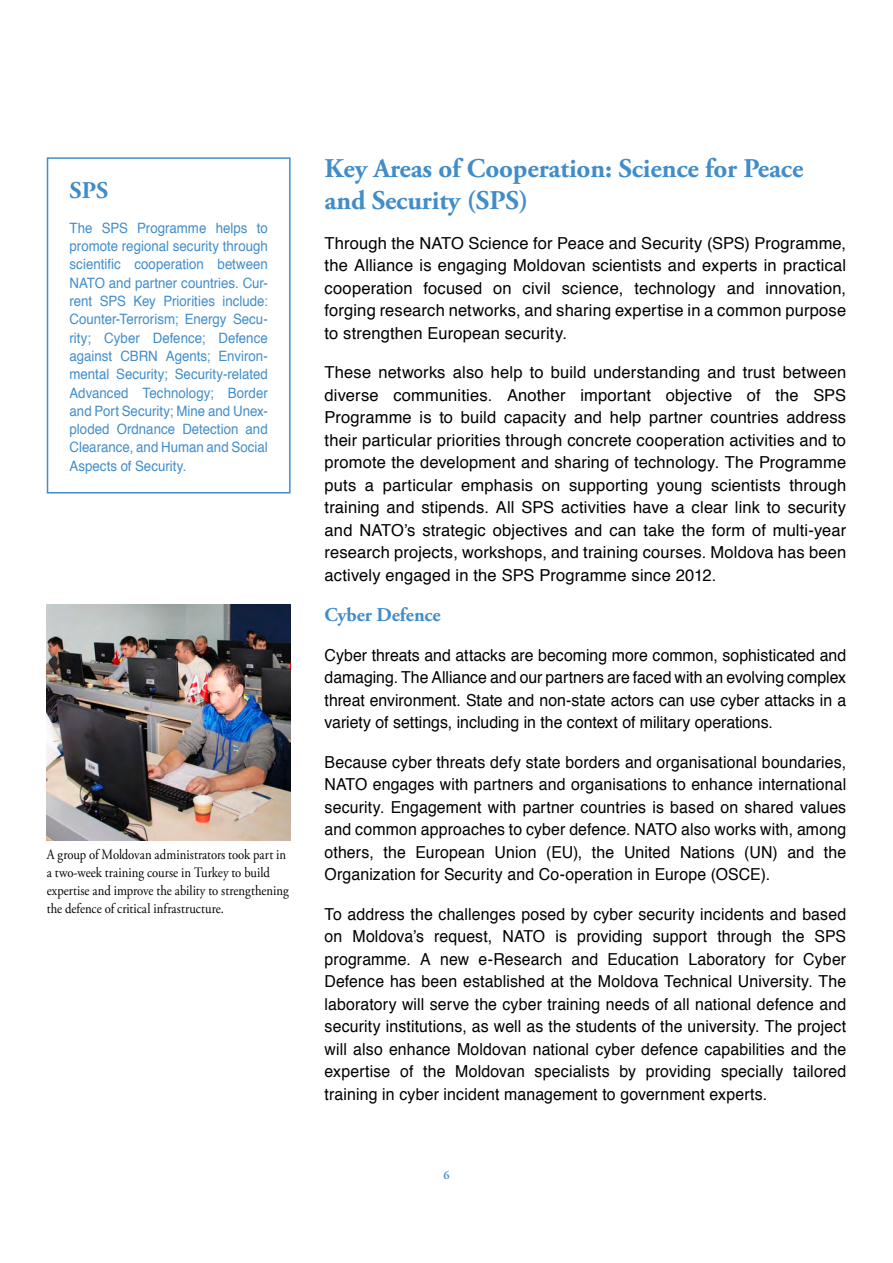
<style>
.page{position:relative;width:893px;height:1263px;background:#fff}
.page>*{position:absolute;margin:0;border:0;box-sizing:border-box;transform-origin:0 0}
.t1{font:700 27px/32.4px "Adobe Garamond Pro";letter-spacing:-.005em;color:#418dc9}
.t2{font:700 24px "Adobe Garamond Pro";color:#418dc9}
.t3{font:700 19.5px "Adobe Garamond Pro";letter-spacing:-.005em;color:#418dc9}
.t4{font:16.5px/22.5px "Helvetica";letter-spacing:.01em;color:#000;text-align:justify;scale:.96 1}
.t5{font:16.5px/22.5px "Helvetica";letter-spacing:.01em;color:#000;text-align:justify}
.t6{font:14.25px/18.3px "Helvetica";color:#418dc9;text-align:justify;scale:.93 1}
.t7{font:14.25px/18px "Adobe Garamond Pro";color:#000;scale:.89 1}
.t8{font:600 12px "Adobe Garamond Pro";color:#418dc9}
</style>
<div class="page">
<div style="left:47px;top:157px;width:244px;height:336px;border:2px solid #418dc9"></div>
<img style="left:47px;top:604px;width:244px;height:236px">
<h2 class="t2" style="left:70px;top:176px;width:40px">SPS</h2>
<p class="t6" style="left:70px;top:219px;width:215px">The SPS Programme helps to promote regional security through scientific cooperation between NATO and partner countries. Cur&shy;rent SPS Key Priorities include:<br>Counter-Terrorism; Energy Secu&shy;rity; Cyber Defence; Defence against CBRN Agents; Environ&shy;mental Security; Security-related Advanced Technology; Border and Port Security; Mine and Unex&shy;ploded Ordnance Detection and Clearance, and Human and Social Aspects of Security.</p>
<p class="t7" style="left:47px;top:846px;width:274px">A group of Moldovan administrators took part in a two-week training course in Turkey to build expertise and improve the ability to strengthening the defence of critical infrastructure.</p>
<h1 class="t1" style="left:325px;top:153px;width:480px">Key Areas of Cooperation: Science for Peace and Security (SPS)</h1>
<p class="t5" style="left:325px;top:232px;width:523px">Through the NATO Science for Peace and Security (SPS) Programme, the Alliance is engaging Moldovan scientists and experts in practical cooperation focused on civil science, technology and innovation, forging research networks, and sharing expertise in a common purpose to strengthen European security.</p>
<p class="t5" style="left:325px;top:362px;width:523px">These networks also help to build understanding and trust between diverse communities. Another important objective of the SPS Programme is to build capacity and help partner countries address their particular priorities through concrete cooperation activities and to promote the development and sharing of technology. The Programme puts a particular emphasis on supporting young scientists through training and stipends. All SPS activities have a clear link to security and NATO’s strategic objectives and can take the form of multi-year research projects, workshops, and training courses. Moldova has been actively engaged in the SPS Programme since 2012.</p>
<p class="t3" style="left:325px;top:604px;width:118px">Cyber Defence</p>
<p class="t4" style="left:325px;top:644px;width:545px">Cyber threats and attacks are becoming more common, sophisticated and damaging. The Alliance and our partners are faced with an evolving complex threat environment. State and non-state actors can use cyber attacks in a variety of settings, including in the context of military operations.</p>
<p class="t4" style="left:325px;top:751px;width:545px">Because cyber threats defy state borders and organisational boundaries, NATO engages with partners and organisations to enhance international security. Engagement with partner countries is based on shared values and common approaches to cyber defence. NATO also works with, among others, the European Union (EU), the United Nations (UN) and the Organization for Security and Co-operation in Europe (OSCE).</p>
<p class="t4" style="left:325px;top:903px;width:545px">To address the challenges posed by cyber security incidents and based on Moldova’s request, NATO is providing support through the SPS programme. A new e-Research and Education Laboratory for Cyber Defence has been established at the Moldova Technical University. The laboratory will serve the cyber training needs of all national defence and security institutions, as well as the students of the university. The project will also enhance Moldovan national cyber defence capabilities and the expertise of the Moldovan specialists by providing specially tailored training in cyber incident management to government experts.</p>
<p class="t8" style="left:443px;top:1168px;width:8px">6</p>
</div>
